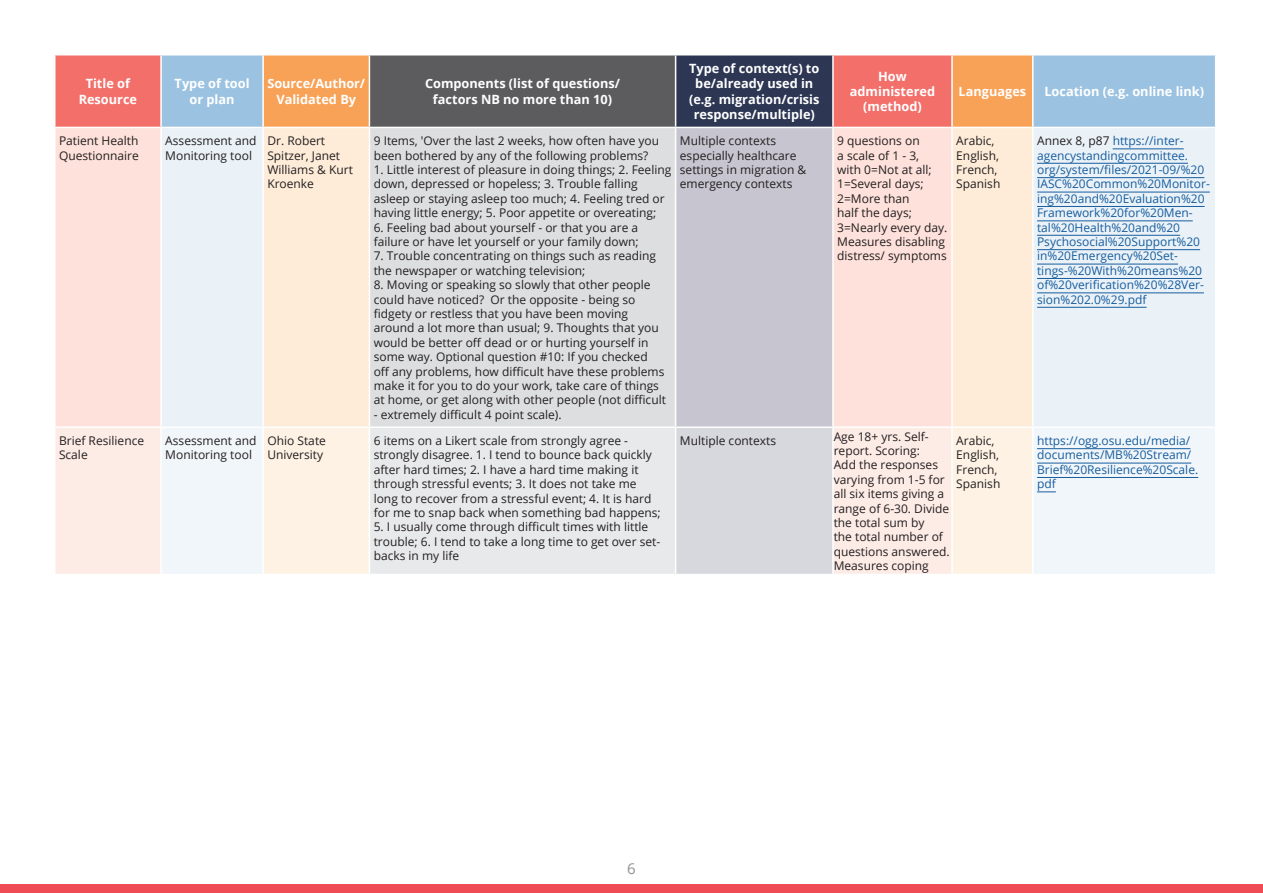
<style>
.page{position:relative;width:1263px;height:893px;background:#fff}
.page>*{position:absolute;margin:0;border:0;box-sizing:border-box;transform-origin:0 0}
.t1{font:15px "Open Sans";color:#8f9194}
.Table_head{font:700 12.75px/15.3px "Open Sans";color:#fff;text-align:center}
.table_body{font:12px/14.4px "Open Sans";color:#231f20}
.table_body-2{font:12px/14.4px "Open Sans";color:#175d9e}
.s1{color:#231f20}
</style>
<div class="page">
<div style="left:0;top:884px;width:1263px;height:9px;background:#ef4b55"></div>
<div style="left:56px;top:56px;width:104px;height:71px;background:#f26f6a"></div>
<div style="left:162px;top:56px;width:1053px;height:71px;background:#9bc3e1"></div>
<svg style="left:264px;top:56px;width:768px;height:71px;background:#f58e5f"></svg>
<div style="left:369px;top:55px;width:307px;height:72px;background:#5c5c5f"></div>
<div style="left:676px;top:55px;width:157px;height:72px;background:#2d3754"></div>
<div style="left:56px;top:128px;width:104px;height:298px;background:#fde1da"></div>
<div style="left:162px;top:128px;width:1053px;height:298px;background:#eaf2f8"></div>
<svg style="left:264px;top:128px;width:768px;height:298px;background:#fde7d9"></svg>
<div style="left:369px;top:127px;width:307px;height:300px;background:#dddee0"></div>
<div style="left:676px;top:127px;width:157px;height:300px;background:#c7c5cf"></div>
<div style="left:56px;top:428px;width:104px;height:146px;background:#fdebe6"></div>
<div style="left:162px;top:428px;width:1053px;height:146px;background:#f1f6fa"></div>
<div style="left:264px;top:428px;width:768px;height:146px;background:#fef2e5"></div>
<div style="left:369px;top:427px;width:307px;height:147px;background:#e8e9ea"></div>
<div style="left:676px;top:427px;width:157px;height:147px;background:#d7d7de"></div>
<hr style="left:262px;top:56px;width:2px;height:71px;background:#fff">
<hr style="left:369px;top:54px;width:307px;height:2px;background:#fff">
<hr style="left:369px;top:56px;width:1px;height:71px;background:#fff">
<hr style="left:676px;top:54px;width:157px;height:2px;background:#fff">
<hr style="left:675px;top:56px;width:1px;height:71px;background:#fff">
<hr style="left:832px;top:56px;width:2px;height:71px;background:#fff">
<hr style="left:951px;top:56px;width:2px;height:71px;background:#fff">
<hr style="left:1032px;top:56px;width:1px;height:71px;background:#fff">
<hr style="left:369px;top:127px;width:307px;height:1px;background:#fff">
<hr style="left:676px;top:127px;width:157px;height:1px;background:#fff">
<hr style="left:262px;top:128px;width:2px;height:298px;background:#fff">
<hr style="left:369px;top:128px;width:1px;height:298px;background:#fff">
<hr style="left:675px;top:128px;width:1px;height:298px;background:#fff">
<hr style="left:832px;top:128px;width:2px;height:298px;background:#fff">
<hr style="left:951px;top:128px;width:2px;height:298px;background:#fff">
<hr style="left:1032px;top:128px;width:1px;height:298px;background:#fff">
<hr style="left:262px;top:428px;width:2px;height:146px;background:#fff">
<hr style="left:369px;top:426px;width:307px;height:2px;background:#fff">
<hr style="left:369px;top:428px;width:1px;height:146px;background:#fff">
<hr style="left:676px;top:426px;width:157px;height:2px;background:#fff">
<hr style="left:675px;top:428px;width:1px;height:146px;background:#fff">
<hr style="left:832px;top:428px;width:2px;height:146px;background:#fff">
<hr style="left:951px;top:428px;width:2px;height:146px;background:#fff">
<hr style="left:1032px;top:428px;width:1px;height:146px;background:#fff">
<hr style="left:1113px;top:149px;width:71px;height:1px;background:#175d9e">
<hr style="left:1037px;top:163px;width:151px;height:1px;background:#175d9e">
<hr style="left:1037px;top:177px;width:167px;height:1px;background:#175d9e">
<hr style="left:1037px;top:192px;width:173px;height:1px;background:#175d9e">
<hr style="left:1037px;top:206px;width:167px;height:1px;background:#175d9e">
<hr style="left:1037px;top:221px;width:156px;height:1px;background:#175d9e">
<hr style="left:1037px;top:235px;width:143px;height:1px;background:#175d9e">
<hr style="left:1037px;top:249px;width:163px;height:1px;background:#175d9e">
<hr style="left:1037px;top:264px;width:141px;height:1px;background:#175d9e">
<hr style="left:1037px;top:278px;width:165px;height:1px;background:#175d9e">
<hr style="left:1037px;top:293px;width:167px;height:1px;background:#175d9e">
<hr style="left:1037px;top:307px;width:109px;height:1px;background:#175d9e">
<hr style="left:1037px;top:448px;width:153px;height:1px;background:#175d9e">
<hr style="left:1037px;top:463px;width:154px;height:1px;background:#175d9e">
<hr style="left:1037px;top:477px;width:161px;height:1px;background:#175d9e">
<svg style="left:1037px;top:492px;width:19px;height:1px"></svg>
<p class="Table_head" style="left:79px;top:76px;width:60px">Title of<br>Resource</p>
<p class="Table_head" style="left:175px;top:76px;width:76px">Type of tool or plan</p>
<p class="Table_head" style="left:267px;top:76px;width:99px">Source/Author/<br>Validated By</p>
<p class="Table_head" style="left:425px;top:76px;width:197px">Components (list of questions/ factors NB no more than 10)</p>
<p class="table_body" style="left:59px;top:133px;width:81px">Patient Health<br>Questionnaire</p>
<p class="table_body" style="left:165px;top:133px;width:93px">Assessment and<br>Monitoring tool</p>
<p class="table_body" style="left:267px;top:133px;width:87px">Dr. Robert<br>Spitzer, Janet<br>Williams &amp; Kurt<br>Kroenke</p>
<p class="table_body" style="left:374px;top:133px;width:287px">9 Items, 'Over the last 2 weeks, how often have you been bothered by any of the following problems?</p>
<p class="table_body" style="left:374px;top:162px;width:299px">1. Little interest of pleasure in doing things; 2. Feeling down, depressed or hopeless; 3. Trouble falling asleep or staying asleep too much; 4. Feeling tred or having little energy; 5. Poor appetite or overeating;</p>
<p class="table_body" style="left:374px;top:220px;width:267px">6. Feeling bad about yourself - or that you are a failure or have let yourself or your family down;</p>
<p class="table_body" style="left:374px;top:248px;width:284px">7. Trouble concentrating on things such as reading the newspaper or watching television;</p>
<p class="table_body" style="left:374px;top:277px;width:294px">8. Moving or speaking so slowly that other people could have noticed? Or the opposite - being so fidgety or restless that you have been moving around a lot more than usual; 9. Thoughts that you would be better off dead or or hurting yourself in some way. Optional question #10: If you checked off any problems, how difficult have these problems make it for you to do your work, take care of things at home, or get along with other people (not difficult</p>
<p class="table_body" style="left:374px;top:407px;width:189px">- extremely difficult 4 point scale).</p>
<p class="table_body" style="left:59px;top:433px;width:87px">Brief Resilience<br>Scale</p>
<p class="table_body" style="left:165px;top:433px;width:93px">Assessment and<br>Monitoring tool</p>
<p class="table_body" style="left:267px;top:433px;width:60px">Ohio State<br>University</p>
<p class="table_body" style="left:374px;top:433px;width:289px">6 items on a Likert scale from strongly agree - strongly disagree. 1. I tend to bounce back quickly after hard times; 2. I have a hard time making it through stressful events; 3. It does not take me long to recover from a stressful event; 4. It is hard for me to snap back when something bad happens;</p>
<p class="table_body" style="left:374px;top:519px;width:288px">5. I usually come through difficult times with little trouble; 6. I tend to take a long time to get over set&shy;backs in my life</p>
<p class="Table_head" style="left:689px;top:60px;width:132px">Type of context(s) to be/already used in (e.g. migration/crisis response/multiple)</p>
<p class="Table_head" style="left:850px;top:68px;width:87px">How administered (method)</p>
<p class="Table_head" style="left:958px;top:83px;width:69px">Languages</p>
<p class="Table_head" style="left:1044px;top:83px;width:161px">Location (e.g. online link)</p>
<p class="table_body" style="left:680px;top:133px;width:128px">Multiple contexts especially healthcare settings in migration &amp; emergency contexts</p>
<p class="table_body" style="left:837px;top:133px;width:112px">9 questions on<br>a scale of 1 - 3,<br>with 0=Not at all;<br>1=Several days;<br>2=More than<br>half the days;<br>3=Nearly every day.<br>Measures disabling distress/ symptoms</p>
<p class="table_body" style="left:956px;top:133px;width:46px">Arabic,<br>English,<br>French,<br>Spanish</p>
<p class="table_body-2" style="left:1037px;top:133px;width:174px"><span class="s1">Annex 8, p87</span> https://inter&shy;agencystandingcommittee. org/system/files/2021-09/%20<br>IASC%20Common%20Monitor&shy;ing%20and%20Evaluation%20<br>Framework%20for%20Men&shy;tal%20Health%20and%20<br>Psychosocial%20Support%20 in%20Emergency%20Set&shy;tings-%20With%20means%20 of%20verification%20%28Ver&shy;sion%202.0%29.pdf</p>
<p class="table_body" style="left:680px;top:433px;width:98px">Multiple contexts</p>
<p class="table_body" style="left:834px;top:429px;width:117px">Age 18+ yrs. Self&shy;report. Scoring:<br>Add the responses varying from 1-5 for all six items giving a range of 6-30. Divide the total sum by<br>the total number of questions answered.<br>Measures coping</p>
<p class="table_body" style="left:956px;top:433px;width:46px">Arabic,<br>English,<br>French,<br>Spanish</p>
<p class="table_body-2" style="left:1037px;top:433px;width:163px">https://ogg.osu.edu/media/ documents/MB%20Stream/<br>Brief%20Resilience%20Scale. pdf</p>
<p class="t1" style="left:627px;top:858px;width:10px">6</p>
</div>
